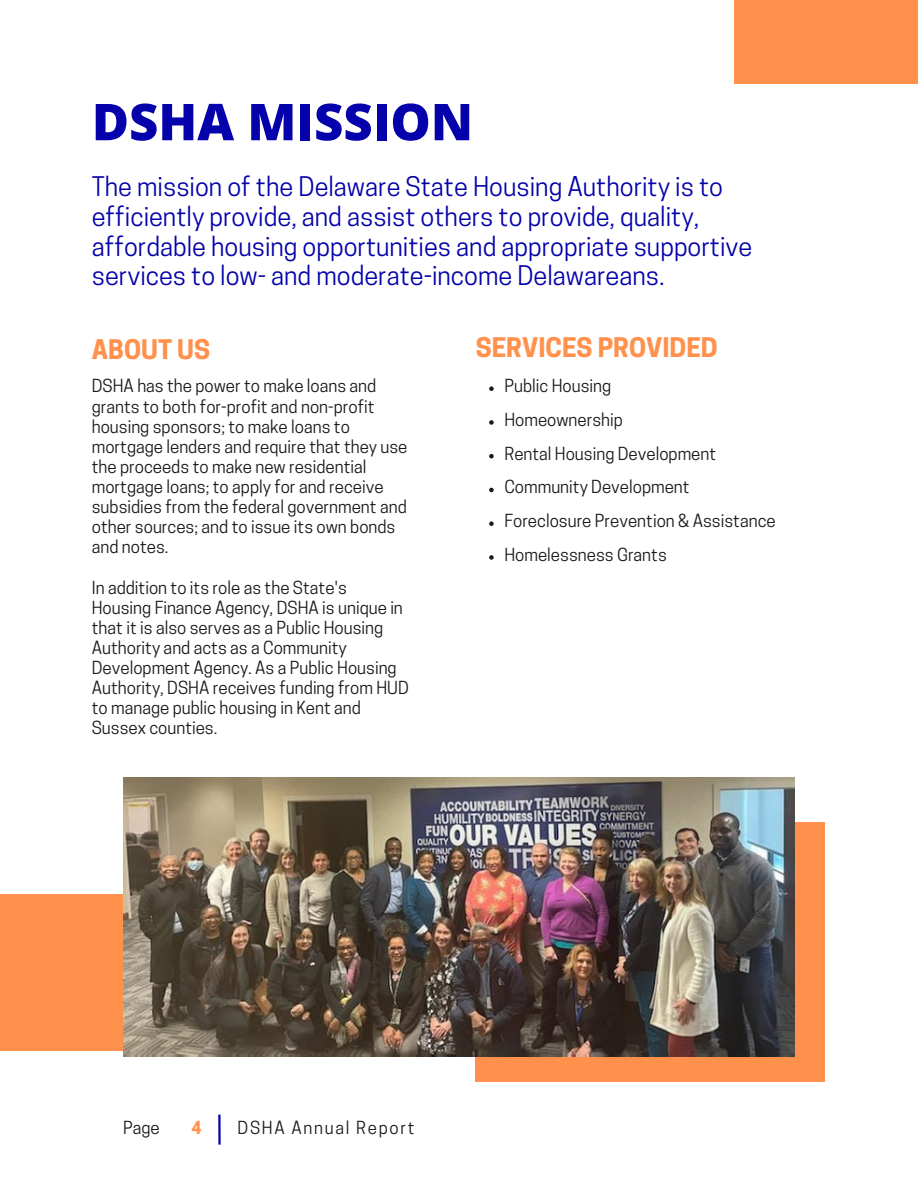
<style>
.page{position:relative;width:918px;height:1188px;background:#fff}
.page>*{position:absolute;margin:0;border:0;box-sizing:border-box;transform-origin:0 0}
.t1{font:800 50.85px "Open Sans";color:#0502ab}
.t2{font:25.35px/29.7px "Cooper Hewitt";color:#0502ab}
.t3{font:700 25.35px "Cooper Hewitt";color:#ff914d}
.t4{font:16.95px/20.1px "Cooper Hewitt";color:#191717}
.t5{font:16.95px "Cooper Hewitt";letter-spacing:.1em;color:#191717}
.t6{font:700 16.95px "Cooper Hewitt";color:#ff914d}
</style>
<div class="page">
<div style="left:735px;top:0;width:183px;height:84px;background:#ff914d"></div>
<div style="left:476px;top:823px;width:349px;height:259px;background:#ff914d"></div>
<div style="left:0;top:894px;width:149px;height:157px;background:#ff914d"></div>
<img style="left:123px;top:778px;width:672px;height:279px">
<svg style="left:489px;top:386px;width:5px;height:5px"></svg>
<svg style="left:489px;top:420px;width:5px;height:5px"></svg>
<svg style="left:489px;top:454px;width:5px;height:4px"></svg>
<svg style="left:489px;top:488px;width:5px;height:4px"></svg>
<svg style="left:489px;top:521px;width:5px;height:5px"></svg>
<svg style="left:489px;top:555px;width:5px;height:5px"></svg>
<hr style="left:218px;top:1115px;width:3px;height:30px;background:#0502ab">
<h3 class="t1" style="left:92px;top:86px;width:383px">DSHA MISSION</h3>
<h4 class="t2" style="left:92px;top:175px;width:662px">The mission of the Delaware State Housing Authority is to efficiently provide, and assist others to provide, quality, affordable housing opportunities and appropriate supportive services to low- and moderate-income Delawareans.</h4>
<h2 class="t3" style="left:92px;top:340px;width:120px">ABOUT US</h2>
<p class="t3" style="left:476px;top:338px;width:244px">SERVICES PROVIDED</p>
<p class="t4" style="left:504px;top:378px;width:108px">Public Housing</p>
<p class="t4" style="left:504px;top:412px;width:120px">Homeownership</p>
<p class="t4" style="left:504px;top:445px;width:213px">Rental Housing Development</p>
<p class="t4" style="left:504px;top:479px;width:187px">Community Development</p>
<p class="t4" style="left:504px;top:513px;width:273px">Foreclosure Prevention &amp; Assistance</p>
<p class="t4" style="left:504px;top:547px;width:164px">Homelessness Grants</p>
<h2 class="t4" style="left:92px;top:378px;width:317px">DSHA has the power to make loans and grants to both for-profit and non-profit housing sponsors; to make loans to mortgage lenders and require that they use the proceeds to make new residential mortgage loans; to apply for and receive subsidies from the federal government and other sources; and to issue its own bonds and notes.</h2>
<h4 class="t4" style="left:92px;top:579px;width:319px">In addition to its role as the State's Housing Finance Agency, DSHA is unique in that it is also serves as a Public Housing Authority and acts as a Community Development Agency. As a Public Housing Authority, DSHA receives funding from HUD to manage public housing in Kent and Sussex counties.</h4>
<h4 class="t4" style="left:123px;top:1120px;width:38px">Page</h4>
<p class="t6" style="left:191px;top:1121px;width:12px">4</p>
<h4 class="t5" style="left:238px;top:1121px;width:179px">DSHA Annual Report</h4>
</div>
